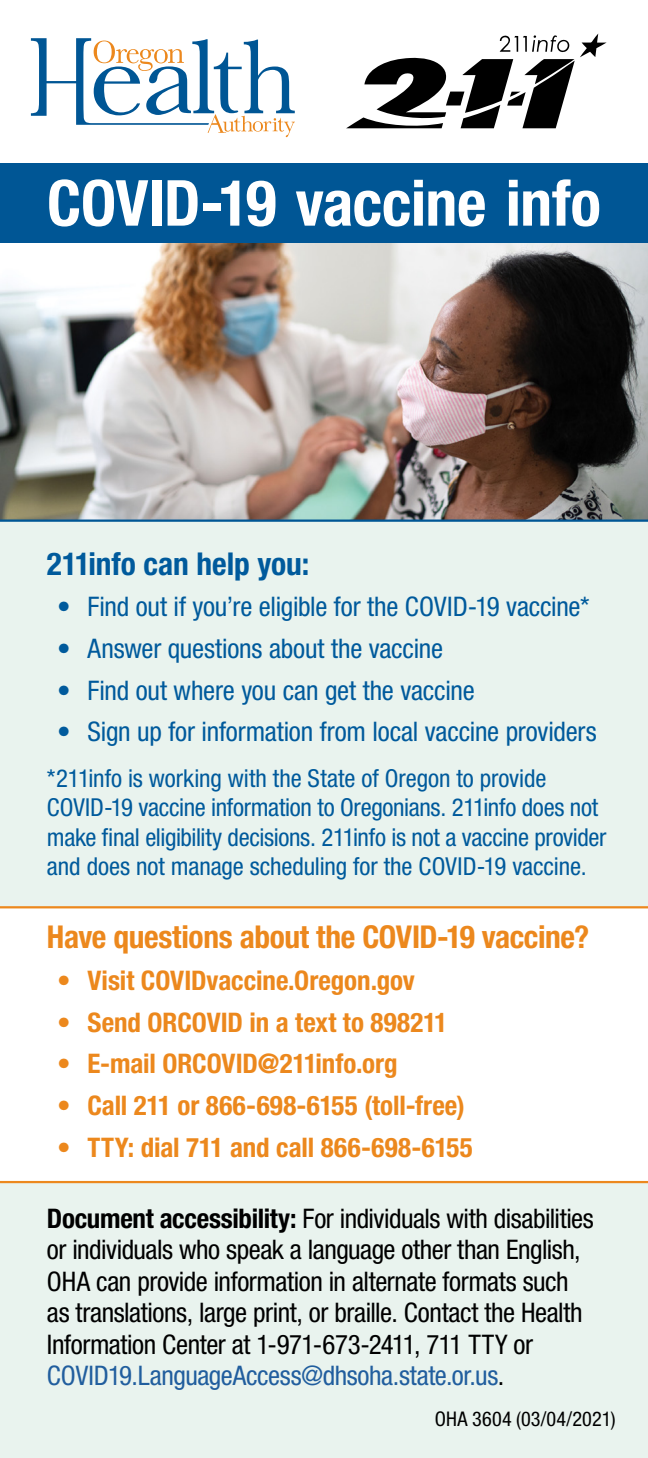
<style>
.page{position:relative;width:648px;height:1458px;background:#fff}
.page>*{position:absolute;margin:0;border:0;box-sizing:border-box;transform-origin:0 0}
.t1{font:700 condensed 63.45px "Helvetica Neue LT Std";letter-spacing:-.01em;color:#fff}
.t2{font:700 condensed 31.5px "Helvetica Neue LT Std";letter-spacing:-.01em;color:#ec881d}
.t3{font:700 condensed 31.5px "Helvetica Neue LT Std";letter-spacing:-.005em;color:#005a9c}
.t4{font:condensed 27px/31.5px "Helvetica Neue LT Std";letter-spacing:-.015em;color:#000}
.t5{font:condensed 27px "Helvetica Neue LT Std";letter-spacing:-.01em;color:#005a9c}
.t6{font:700 condensed 27px "Helvetica Neue LT Std";color:#ec881d}
.t7{font:condensed 24.75px/29.2px "Helvetica Neue LT Std";letter-spacing:-.01em;color:#005a9c}
.t8{font:condensed 20.25px "Helvetica Neue LT Std";letter-spacing:.01em;color:#000}
.s1{font-weight:700}
.s2{color:#215e9e}
</style>
<div class="page">
<div style="left:0;top:522px;width:648px;height:936px;background:#e9f3ee"></div>
<svg style="left:0;top:906px;width:648px;height:277px"></svg>
<svg style="left:346px;top:33px;width:261px;height:95px"></svg>
<svg style="left:31px;top:38px;width:264px;height:99px"></svg>
<div style="left:0;top:164px;width:648px;height:79px;background:#005695"></div>
<img style="left:0;top:243px;width:648px;height:277px">
<hr style="left:0;top:520px;width:648px;height:2px;background:#005695">
<h1 class="t1" style="left:47px;top:165px;width:556px">COVID-19 vaccine info</h1>
<p class="t3" style="left:47px;top:544px;width:264px">211info can help you:</p>
<p class="t5" style="left:57px;top:591px;width:534px">• Find out if you’re eligible for the COVID-19 vaccine*</p>
<p class="t5" style="left:57px;top:633px;width:387px">• Answer questions about the vaccine</p>
<p class="t5" style="left:57px;top:674px;width:419px">• Find out where you can get the vaccine</p>
<p class="t5" style="left:57px;top:716px;width:541px">• Sign up for information from local vaccine providers</p>
<p class="t7" style="left:47px;top:763px;width:561px">*211info is working with the State of Oregon to provide COVID-19 vaccine information to Oregonians. 211info does not make final eligibility decisions. 211info is not a vaccine provider and does not manage scheduling for the COVID-19 vaccine.</p>
<p class="t2" style="left:47px;top:918px;width:544px">Have questions about the COVID-19 vaccine?</p>
<p class="t6" style="left:57px;top:964px;width:359px">• Visit COVIDvaccine.Oregon.gov</p>
<p class="t6" style="left:57px;top:1006px;width:392px">• Send ORCOVID in a text to 898211</p>
<p class="t6" style="left:57px;top:1047px;width:342px">• E-mail ORCOVID@211info.org</p>
<p class="t6" style="left:57px;top:1089px;width:409px">• Call 211 or 866-698-6155 (toll-free)</p>
<p class="t6" style="left:57px;top:1131px;width:417px">• TTY: dial 711 and call 866-698-6155</p>
<p class="t4" style="left:47px;top:1202px;width:548px"><span class="s1">Document accessibility:</span> For individuals with disabilities or individuals who speak a language other than English, OHA can provide information in alternate formats such as translations, large print, or braille. Contact the Health Information Center at 1-971-673-2411, 711 TTY or <span class="s2">COVID19.LanguageAccess@dhsoha.state.or.us</span>.</p>
<p class="t8" style="left:435px;top:1407px;width:182px">OHA 3604 (03/04/2021)</p>
</div>
